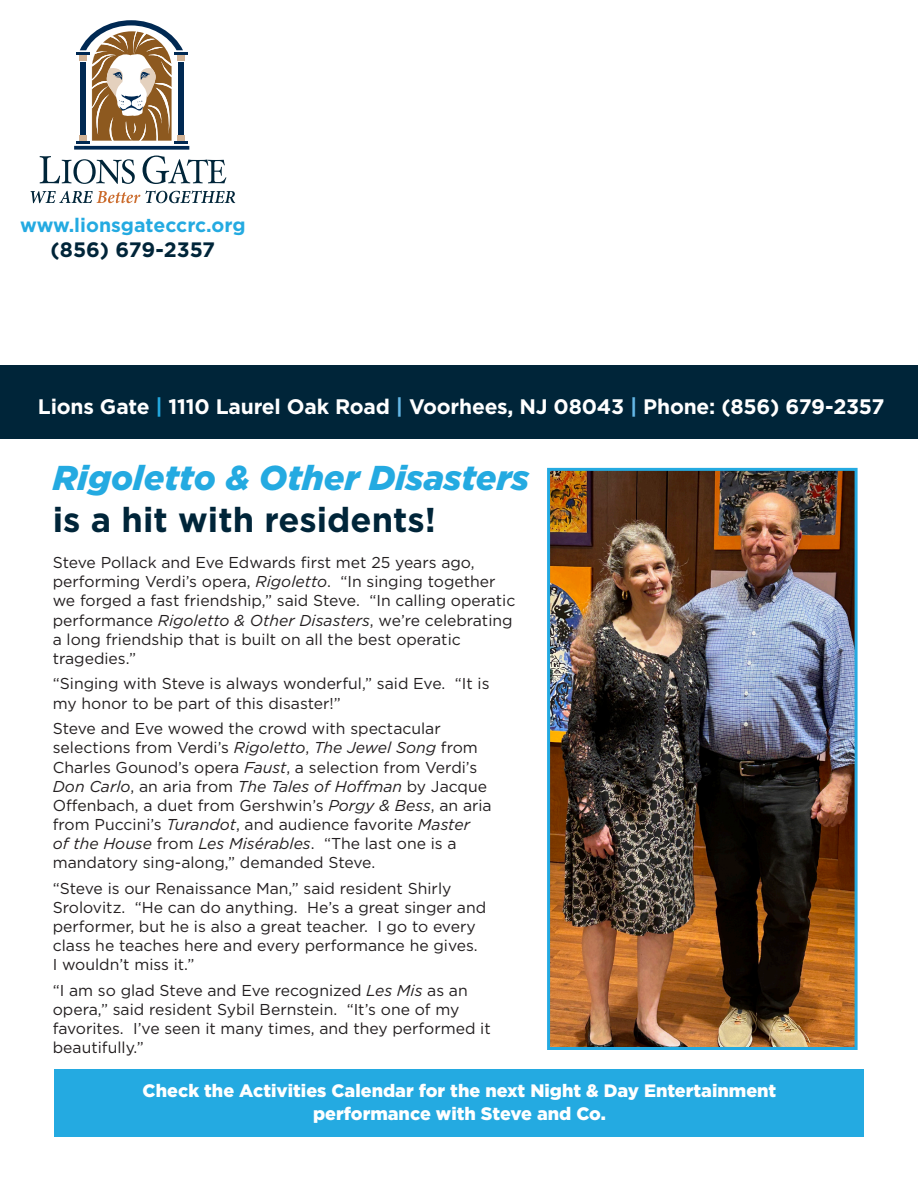
<style>
.page{position:relative;width:918px;height:1188px;background:#fff}
.page>*{position:absolute;margin:0;border:0;box-sizing:border-box;transform-origin:0 0}
.t1{font:italic 900 34.5px/41.4px "Gotham";color:#24aae1}
.t2{font:700 21px "Gotham";letter-spacing:-.01em;color:#fff}
.t3{font:700 20.85px "Gotham";letter-spacing:-.005em;color:#002539}
.t4{font:700 19.5px "Gotham";color:#24aae1}
.No_Spacing{font:900 18px/22.5px "Gotham";color:#fff;text-align:center}
.t5{font:15.75px/19px "Gotham";color:#231f20}
.s1{color:#24aae1}
.s2{color:#64b8e7}
.s3{font-weight:700;font-style:normal;color:#002539}
.s4{font-style:italic}
</style>
<div class="page">
<div style="left:0;top:366px;width:918px;height:73px;background:#002539"></div>
<div style="left:54px;top:1069px;width:810px;height:67px;background:#24aae1"></div>
<img style="left:551px;top:472px;width:303px;height:574px">
<div style="left:547px;top:468px;width:311px;height:582px;border:3px solid #24aae1"></div>
<svg style="left:40px;top:156px;width:95px;height:28px"></svg>
<svg style="left:143px;top:156px;width:83px;height:28px"></svg>
<svg style="left:30px;top:191px;width:205px;height:12px"></svg>
<svg style="left:74px;top:146px;width:115px;height:4px"></svg>
<svg style="left:76px;top:20px;width:111px;height:124px"></svg>
<p class="t4" style="left:20px;top:214px;width:227px">www.lionsgateccrc.org</p>
<p class="t3" style="left:51px;top:238px;width:166px">(856) 679-2357</p>
<p class="t2" style="left:38px;top:395px;width:848px">Lions Gate <span class="s1">|</span> 1110 Laurel Oak Road <span class="s2">|</span> Voorhees, NJ 08043 <span class="s2">|</span> Phone: (856) 679-2357</p>
<p class="t1" style="left:53px;top:457px;width:478px">Rigoletto &amp; Other Disasters <span class="s3">is a hit with residents!</span></p>
<p class="t5" style="left:53px;top:553px;width:464px">Steve Pollack and Eve Edwards first met 25 years ago, performing Verdi’s opera, <span class="s4">Rigoletto</span>. “In singing together we forged a fast friendship,” said Steve. “In calling operatic performance <span class="s4">Rigoletto &amp; Other Disasters</span>, we’re celebrating a long friendship that is built on all the best operatic tragedies.”</p>
<p class="t5" style="left:53px;top:674px;width:438px">“Singing with Steve is always wonderful,” said Eve. “It is my honor to be part of this disaster!”</p>
<p class="t5" style="left:53px;top:719px;width:440px">Steve and Eve wowed the crowd with spectacular selections from Verdi’s <span class="s4">Rigoletto</span>, <span class="s4">The Jewel Song</span> from Charles Gounod’s opera <span class="s4">Faust</span>, a selection from Verdi’s <span class="s4">Don Carlo</span>, an aria from <span class="s4">The Tales of Hoffman</span> by Jacque Offenbach, a duet from Gershwin’s <span class="s4">Porgy &amp; Bess</span>, an aria from Puccini’s <span class="s4">Turandot</span>, and audience favorite <span class="s4">Master<br>of the House</span> from <span class="s4">Les Misérables</span>. “The last one is a mandatory sing-along,” demanded Steve.</p>
<p class="t5" style="left:53px;top:878px;width:435px">“Steve is our Renaissance Man,” said resident Shirly Srolovitz. “He can do anything. He’s a great singer and performer, but he is also a great teacher. I go to every class he teaches here and every performance he gives.<br>I wouldn’t miss it.”</p>
<p class="t5" style="left:53px;top:980px;width:440px">“I am so glad Steve and Eve recognized <span class="s4">Les Mis</span> as an opera,” said resident Sybil Bernstein. “It’s one of my favorites. I’ve seen it many times, and they performed it beautifully.”</p>
<p class="No_Spacing" style="left:143px;top:1079px;width:635px">Check the Activities Calendar for the next Night &amp; Day Entertainment performance with Steve and Co.</p>
</div>
